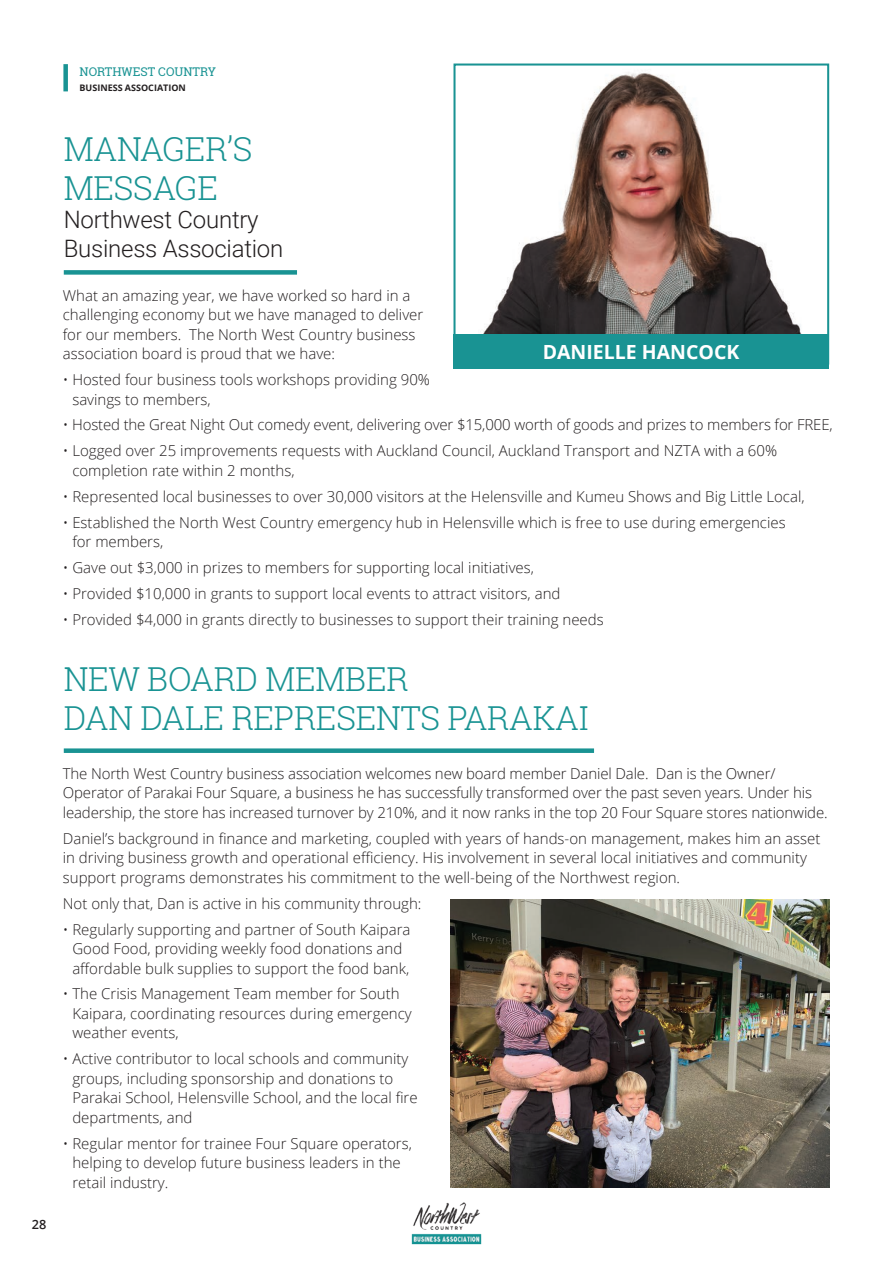
<style>
.page{position:relative;width:893px;height:1263px;background:#fff}
.page>*{position:absolute;margin:0;border:0;box-sizing:border-box;transform-origin:0 0}
.GREEN_HEADING{font:300 33px/39px "Roboto Slab";letter-spacing:-.01em;color:#199393}
.Pull_Quote_Text{font:300 24px/28.5px "Roboto";letter-spacing:-.01em;color:#231f20}
.Page_Section_Title_-_Bold_Blue{font:700 19.5px "Open Sans";color:#fff}
.Page_Body_Text_-_Black{font:300 15px/19.5px "Open Sans";color:#231f20}
.Page_Number_-_Align_Left{font:600 12.75px "Open Sans";color:#231f20}
.Page_Header_-_Blue{font:12px "Roboto Slab";color:#199393}
.Blue_Text_-_Align_Left{font:700 9px "Open Sans";color:#231f20}
</style>
<div class="page">
<div style="left:63px;top:64px;width:5px;height:27px;background:#199393"></div>
<img style="left:411px;top:1202px;width:71px;height:43px">
<div style="left:64px;top:270px;width:233px;height:5px;background:#199393"></div>
<svg style="left:453px;top:63px;width:377px;height:302px"></svg>
<div style="left:453px;top:334px;width:376px;height:35px;background:#199393"></div>
<div style="left:64px;top:748px;width:530px;height:5px;background:#199393"></div>
<img style="left:451px;top:899px;width:378px;height:288px">
<p class="Page_Header_-_Blue" style="left:80px;top:64px;width:138px">NORTHWEST COUNTRY</p>
<p class="Blue_Text_-_Align_Left" style="left:80px;top:82px;width:108px">BUSINESS ASSOCIATION</p>
<p class="Page_Number_-_Align_Left" style="left:32px;top:1215px;width:16px">28</p>
<p class="GREEN_HEADING" style="left:64px;top:129px;width:190px">MANAGER’S<br>MESSAGE</p>
<p class="Pull_Quote_Text" style="left:64px;top:205px;width:221px">Northwest Country<br>Business Association</p>
<p class="Page_Body_Text_-_Black" style="left:63px;top:285px;width:362px">What an amazing year, we have worked so hard in a challenging economy but we have managed to deliver for our members. The North West Country business association board is proud that we have:</p>
<p class="Page_Body_Text_-_Black" style="left:72px;top:369px;width:359px;text-indent:-10px">• Hosted four business tools workshops providing 90% savings to members,</p>
<p class="Page_Body_Text_-_Black" style="left:63px;top:415px;width:771px">• Hosted the Great Night Out comedy event, delivering over $15,000 worth of goods and prizes to members for FREE,</p>
<p class="Page_Body_Text_-_Black" style="left:72px;top:441px;width:706px;text-indent:-10px">• Logged over 25 improvements requests with Auckland Council, Auckland Transport and NZTA with a 60% completion rate within 2 months,</p>
<p class="Page_Body_Text_-_Black" style="left:63px;top:486px;width:743px">• Represented local businesses to over 30,000 visitors at the Helensville and Kumeu Shows and Big Little Local,</p>
<p class="Page_Body_Text_-_Black" style="left:72px;top:512px;width:715px;text-indent:-10px">• Established the North West Country emergency hub in Helensville which is free to use during emergencies for members,</p>
<p class="Page_Body_Text_-_Black" style="left:63px;top:557px;width:473px">• Gave out $3,000 in prizes to members for supporting local initiatives,</p>
<p class="Page_Body_Text_-_Black" style="left:63px;top:583px;width:499px">• Provided $10,000 in grants to support local events to attract visitors, and</p>
<p class="Page_Body_Text_-_Black" style="left:63px;top:609px;width:542px">• Provided $4,000 in grants directly to businesses to support their training needs</p>
<p class="GREEN_HEADING" style="left:64px;top:658px;width:527px">NEW BOARD MEMBER<br>DAN DALE REPRESENTS PARAKAI</p>
<p class="Page_Body_Text_-_Black" style="left:63px;top:763px;width:766px">The North West Country business association welcomes new board member Daniel Dale. Dan is the Owner/<br>Operator of Parakai Four Square, a business he has successfully transformed over the past seven years. Under his leadership, the store has increased turnover by 210%, and it now ranks in the top 20 Four Square stores nationwide.</p>
<p class="Page_Body_Text_-_Black" style="left:63px;top:828px;width:759px">Daniel’s background in finance and marketing, coupled with years of hands-on management, makes him an asset in driving business growth and operational efficiency. His involvement in several local initiatives and community support programs demonstrates his commitment to the well-being of the Northwest region.</p>
<p class="Page_Body_Text_-_Black" style="left:63px;top:893px;width:360px">Not only that, Dan is active in his community through:</p>
<p class="Page_Body_Text_-_Black" style="left:63px;top:919px;width:349px;text-align:center">• Regularly supporting and partner of South Kaipara<br>Good Food, providing weekly food donations and affordable bulk supplies to support the food bank,</p>
<p class="Page_Body_Text_-_Black" style="left:72px;top:984px;width:341px;text-indent:-10px">• The Crisis Management Team member for South<br>Kaipara, coordinating resources during emergency weather events,</p>
<p class="Page_Body_Text_-_Black" style="left:72px;top:1049px;width:347px;text-indent:-10px">• Active contributor to local schools and community groups, including sponsorship and donations to Parakai School, Helensville School, and the local fire departments, and</p>
<p class="Page_Body_Text_-_Black" style="left:72px;top:1133px;width:341px;text-indent:-10px">• Regular mentor for trainee Four Square operators, helping to develop future business leaders in the retail industry.</p>
<p class="Page_Section_Title_-_Bold_Blue" style="left:543px;top:338px;width:198px">DANIELLE HANCOCK</p>
</div>
